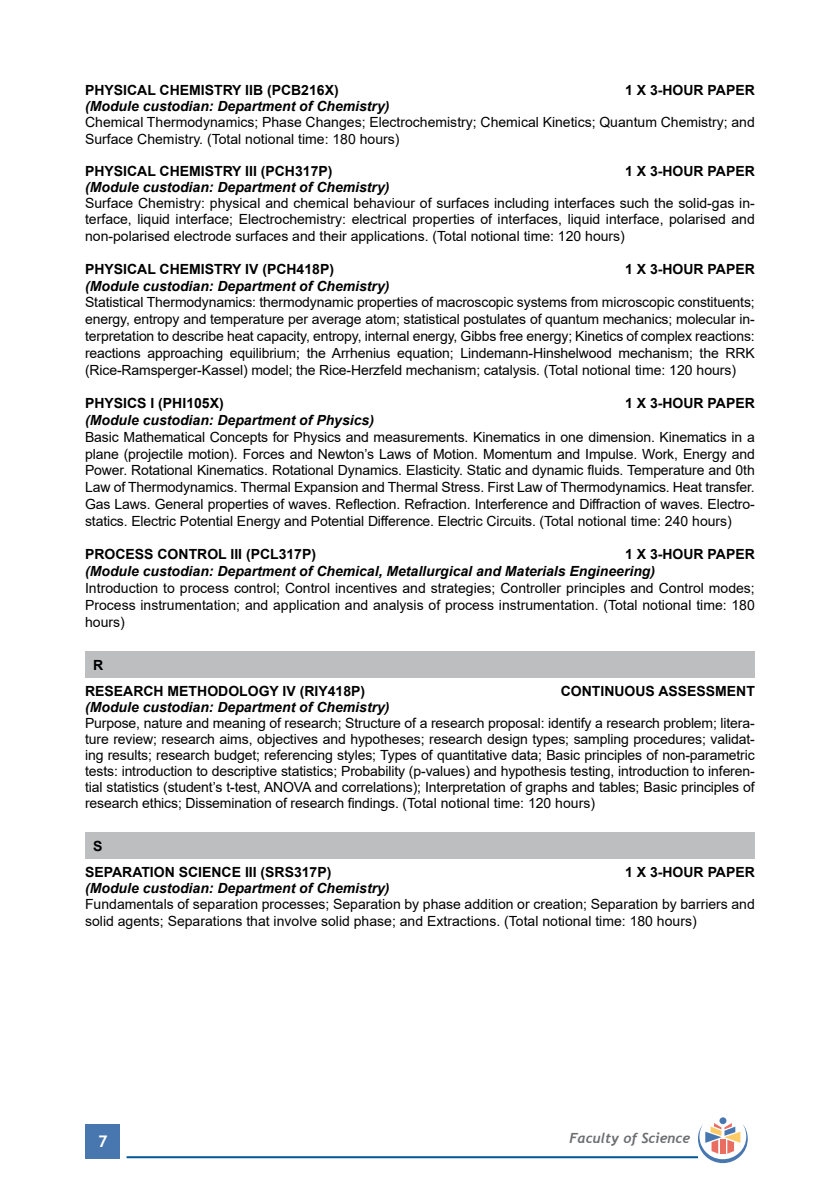
<style>
.page{position:relative;width:840px;height:1191px;background:#fff}
.page>*{position:absolute;margin:0;border:0;box-sizing:border-box;transform-origin:0 0}
.t1{font:700 16px "Trebuchet MS";color:#fff}
.t2{font:14px/16.8px "Arial";color:#000;text-align:justify}
.t3{font:italic 700 14px "Arial";color:#000}
.t4{font:700 14px/26px "Arial";color:#000}
.t5{font:italic 700 14px "Trebuchet";color:#6d6e71}
</style>
<div class="page">
<div style="left:86px;top:1124px;width:34px;height:34px;background:#4777ae"></div>
<hr style="left:126px;top:1156px;width:571px;height:2px;background:#005596">
<div style="left:719px;top:1117px;width:7px;height:7px;background:#4777ae;border-radius:50%"></div>
<svg style="left:697px;top:1123px;width:50px;height:40px"></svg>
<div style="left:85px;top:651px;width:669px;height:26px;background:#bcbec0"></div>
<div style="left:85px;top:832px;width:669px;height:26px;background:#bcbec0"></div>
<p class="t4" style="left:85px;top:77px;width:255px">PHYSICAL CHEMISTRY IIB (PCB216X)</p>
<p class="t4" style="left:624px;top:77px;width:131px">1 X 3-HOUR PAPER</p>
<p class="t3" style="left:85px;top:97px;width:306px">(Module custodian: Department of Chemistry)</p>
<p class="t2" style="left:85px;top:114px;width:671px">Chemical Thermodynamics; Phase Changes; Electrochemistry; Chemical Kinetics; Quantum Chemistry; and<br>Surface Chemistry. (Total notional time: 180 hours)</p>
<p class="t4" style="left:85px;top:158px;width:249px">PHYSICAL CHEMISTRY III (PCH317P)</p>
<p class="t4" style="left:624px;top:158px;width:131px">1 X 3-HOUR PAPER</p>
<p class="t3" style="left:85px;top:178px;width:306px">(Module custodian: Department of Chemistry)</p>
<p class="t2" style="left:85px;top:195px;width:671px">Surface Chemistry: physical and chemical behaviour of surfaces including interfaces such the solid-gas in&shy;terface, liquid interface; Electrochemistry: electrical properties of interfaces, liquid interface, polarised and non-polarised electrode surfaces and their applications. (Total notional time: 120 hours)</p>
<p class="t4" style="left:85px;top:256px;width:250px">PHYSICAL CHEMISTRY IV (PCH418P)</p>
<p class="t4" style="left:624px;top:256px;width:131px">1 X 3-HOUR PAPER</p>
<p class="t3" style="left:85px;top:276px;width:306px">(Module custodian: Department of Chemistry)</p>
<p class="t2" style="left:85px;top:294px;width:670px">Statistical Thermodynamics: thermodynamic properties of macroscopic systems from microscopic constituents; energy, entropy and temperature per average atom; statistical postulates of quantum mechanics; molecular in&shy;terpretation to describe heat capacity, entropy, internal energy, Gibbs free energy; Kinetics of complex reactions: reactions approaching equilibrium; the Arrhenius equation; Lindemann-Hinshelwood mechanism; the RRK (Rice-Ramsperger-Kassel) model; the Rice-Herzfeld mechanism; catalysis. (Total notional time: 120 hours)</p>
<p class="t4" style="left:85px;top:390px;width:140px">PHYSICS I (PHI105X)</p>
<p class="t4" style="left:624px;top:390px;width:131px">1 X 3-HOUR PAPER</p>
<p class="t3" style="left:85px;top:411px;width:290px">(Module custodian: Department of Physics)</p>
<p class="t2" style="left:85px;top:428px;width:671px">Basic Mathematical Concepts for Physics and measurements. Kinematics in one dimension. Kinematics in a plane (projectile motion). Forces and Newton’s Laws of Motion. Momentum and Impulse. Work, Energy and Power. Rotational Kinematics. Rotational Dynamics. Elasticity. Static and dynamic fluids. Temperature and 0th Law of Thermodynamics. Thermal Expansion and Thermal Stress. First Law of Thermodynamics. Heat transfer.<br>Gas Laws. General properties of waves. Reflection. Refraction. Interference and Diffraction of waves. Electro&shy;statics. Electric Potential Energy and Potential Difference. Electric Circuits. (Total notional time: 240 hours)</p>
<p class="t4" style="left:85px;top:541px;width:232px">PROCESS CONTROL III (PCL317P)</p>
<p class="t4" style="left:624px;top:541px;width:131px">1 X 3-HOUR PAPER</p>
<p class="t3" style="left:85px;top:562px;width:571px">(Module custodian: Department of Chemical, Metallurgical and Materials Engineering)</p>
<p class="t2" style="left:85px;top:579px;width:671px">Introduction to process control; Control incentives and strategies; Controller principles and Control modes; Process instrumentation; and application and analysis of process instrumentation. (Total notional time: 180 hours)</p>
<p class="t4" style="left:85px;top:652px;width:281px;text-indent:8px">R<br>RESEARCH METHODOLOGY IV (RIY418P)</p>
<p class="t4" style="left:560px;top:678px;width:195px">CONTINUOUS ASSESSMENT</p>
<p class="t3" style="left:85px;top:697px;width:306px">(Module custodian: Department of Chemistry)</p>
<p class="t2" style="left:85px;top:714px;width:670px;line-height:16.2px">Purpose, nature and meaning of research; Structure of a research proposal: identify a research problem; litera&shy;ture review; research aims, objectives and hypotheses; research design types; sampling procedures; validat&shy;ing results; research budget; referencing styles; Types of quantitative data; Basic principles of non-parametric tests: introduction to descriptive statistics; Probability (p-values) and hypothesis testing, introduction to inferen&shy;tial statistics (student’s t-test, ANOVA and correlations); Interpretation of graphs and tables; Basic principles of research ethics; Dissemination of research findings. (Total notional time: 120 hours)</p>
<p class="t4" style="left:85px;top:833px;width:248px;text-indent:8px">S<br>SEPARATION SCIENCE III (SRS317P)</p>
<p class="t4" style="left:624px;top:859px;width:131px">1 X 3-HOUR PAPER</p>
<p class="t3" style="left:85px;top:878px;width:306px">(Module custodian: Department of Chemistry)</p>
<p class="t2" style="left:85px;top:895px;width:671px">Fundamentals of separation processes; Separation by phase addition or creation; Separation by barriers and solid agents; Separations that involve solid phase; and Extractions. (Total notional time: 180 hours)</p>
<p class="t1" style="left:98px;top:1131px;width:11px">7</p>
<p class="t5" style="left:569px;top:1129px;width:122px">Faculty of Science</p>
</div>
